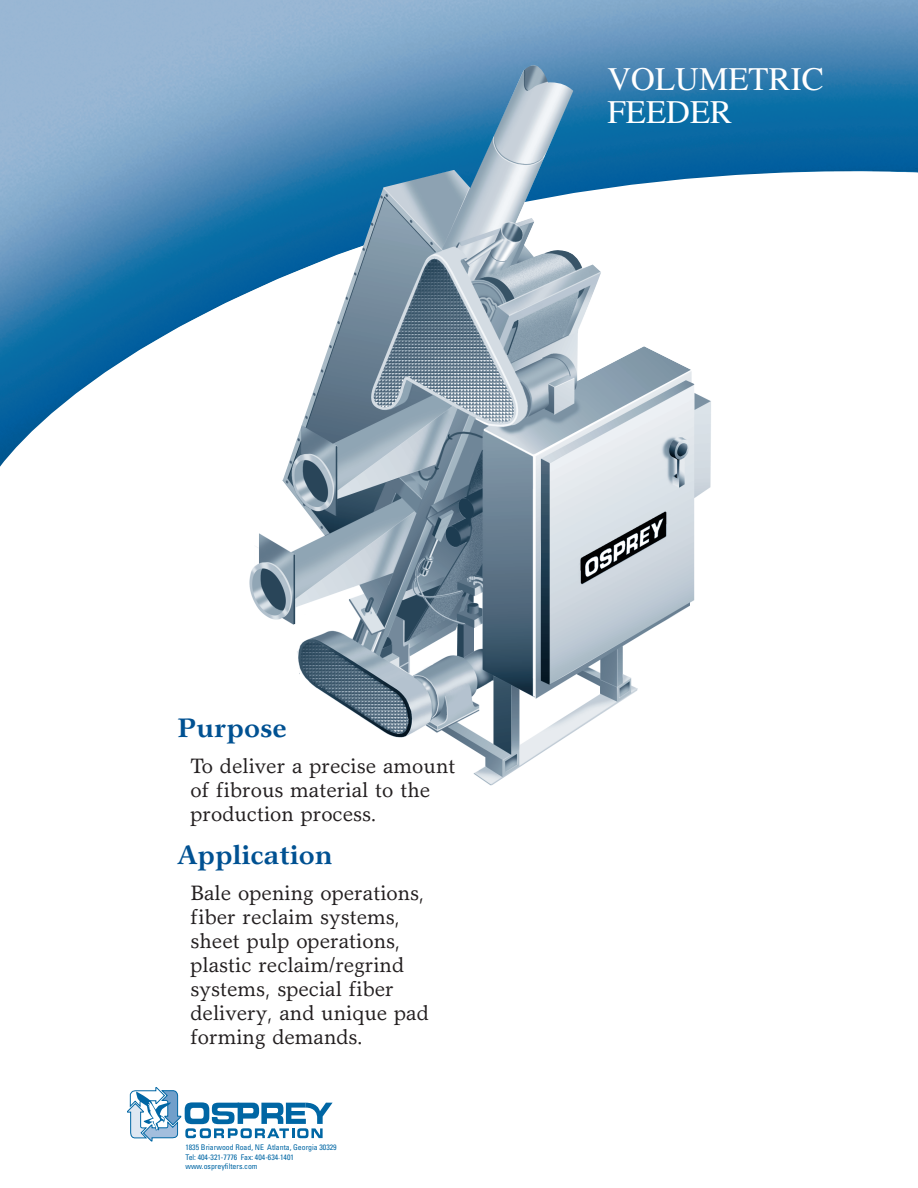
<style>
.page{position:relative;width:918px;height:1188px;background:#fff}
.page>*{position:absolute;margin:0;border:0;box-sizing:border-box;transform-origin:0 0}
.t1{font:33px/33px "Times";color:#fff}
.t2{font:700 27px "Garth Graphic";color:#005192}
.t3{font:21px/24px "Garth Graphic";color:#231f20}
.t4{font:condensed 7.8px/9.3px "Univers";color:#0066a4}
.s1{font-size:5.85px}
</style>
<div class="page">
<img style="left:0;top:0;width:918px;height:467px">
<svg style="left:127px;top:1087px;width:206px;height:55px"></svg>
<img style="left:247px;top:65px;width:480px;height:721px">
<h1 class="t1" style="left:608px;top:62px;width:218px">VOLUMETRIC<br>FEEDER</h1>
<p class="t2" style="left:177px;top:717px;width:112px">Purpose</p>
<p class="t3" style="left:191px;top:756px;width:266px">To deliver a precise amount of fibrous material to the production process.</p>
<p class="t2" style="left:177px;top:845px;width:157px">Application</p>
<p class="t3" style="left:191px;top:883px;width:240px">Bale opening operations, fiber reclaim systems, sheet pulp operations, plastic reclaim/regrind systems, special fiber delivery, and unique pad forming demands.</p>
<p class="t4" style="left:185px;top:1144px;width:153px">1835 Briarwood Road, NE Atlanta, Georgia 30329<br>Tel: 404-321-7776 Fax: 404-634<span class="s1">-</span>1401 www.ospreyfilters.com</p>
</div>
